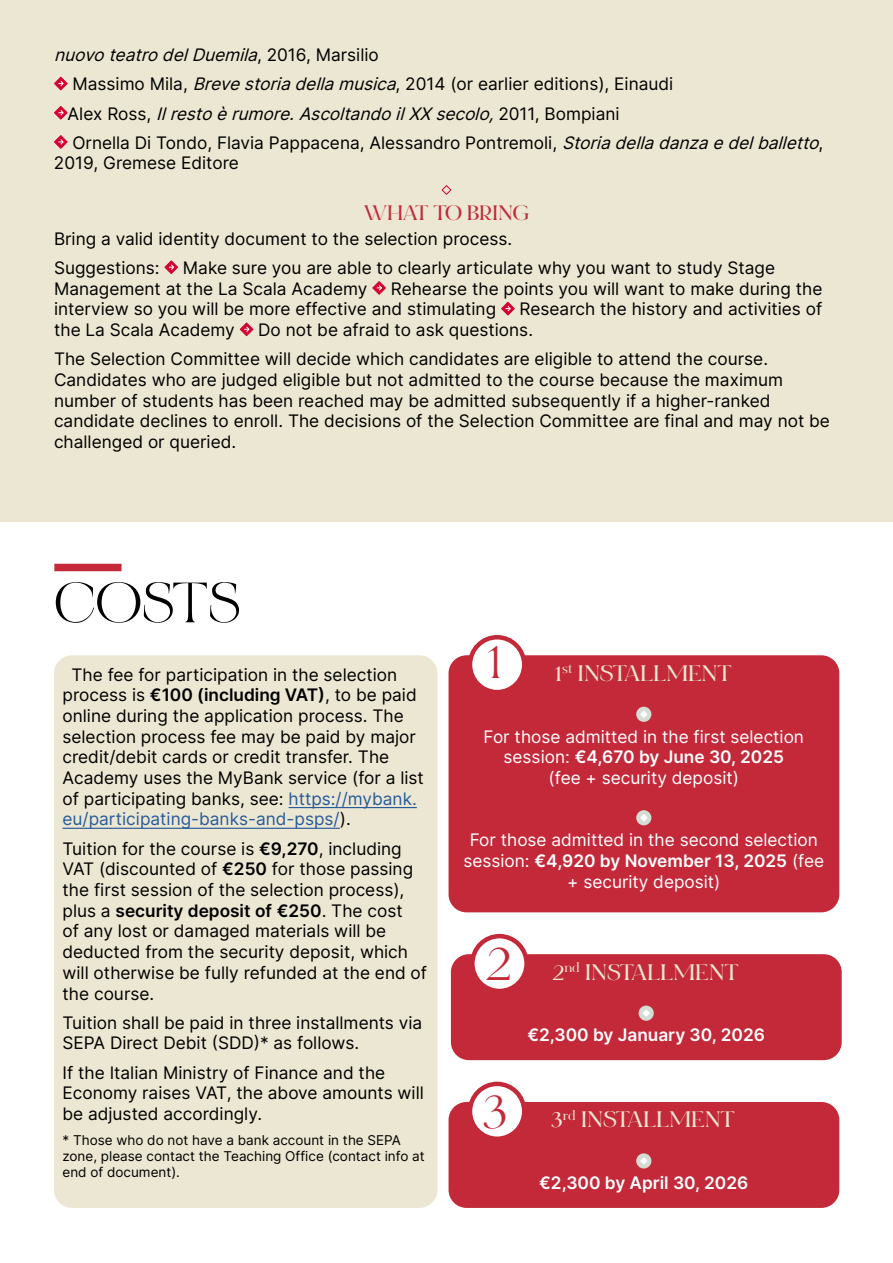
<style>
.page{position:relative;width:893px;height:1263px;background:#fff}
.page>*{position:absolute;margin:0;border:0;box-sizing:border-box;transform-origin:0 0}
.t1{font:57px "Bon Vivant Serif";color:#000}
.t2{font:49.5px "Bon Vivant Serif";color:#c32939}
.t3{font:700 22.5px "Bon Vivant Serif";color:#ece7d2}
.t4{font:700 21px "Bon Vivant Serif";color:#c32939}
.t5{font:17.25px/20.7px "Inter";color:#000}
.t6{font:17.25px/20.7px "Inter";color:#fff;text-align:center}
.t7{font:600 17.25px "Inter";color:#fff}
.t8{font:13.5px/16.2px "Inter";color:#000}
.s1{font-style:italic}
.s2{font-weight:600}
.s3{color:#275b9b}
</style>
<div class="page">
<div style="left:0;top:0;width:893px;height:522px;background:#ece7d2"></div>
<svg style="left:54px;top:77px;width:14px;height:13px"></svg>
<svg style="left:54px;top:106px;width:14px;height:14px"></svg>
<svg style="left:54px;top:135px;width:14px;height:14px"></svg>
<svg style="left:442px;top:185px;width:9px;height:10px"></svg>
<svg style="left:164px;top:260px;width:14px;height:14px"></svg>
<svg style="left:372px;top:281px;width:14px;height:14px"></svg>
<svg style="left:501px;top:302px;width:14px;height:13px"></svg>
<svg style="left:240px;top:322px;width:13px;height:14px"></svg>
<div style="left:54px;top:564px;width:68px;height:7px;background:#c32939"></div>
<div style="left:449px;top:655px;width:390px;height:257px;background:#c32939;border-radius:18px"></div>
<div style="left:636px;top:707px;width:15px;height:15px;background:#d5dcd3;border-radius:50%"></div>
<svg style="left:640px;top:711px;width:7px;height:7px"></svg>
<div style="left:636px;top:810px;width:15px;height:15px;background:#d5dcd3;border-radius:50%"></div>
<svg style="left:640px;top:814px;width:7px;height:7px"></svg>
<div style="left:470px;top:637px;width:54px;height:55px;background:#fff;border-radius:50%"></div>
<div style="left:468px;top:635px;width:58px;height:59px;border:4px solid #c32939;border-radius:50%"></div>
<div style="left:54px;top:655px;width:383px;height:553px;background:#ece7d2;border-radius:18px"></div>
<hr style="left:289px;top:807px;width:128px;height:1px;background:#275b9b">
<hr style="left:63px;top:828px;width:277px;height:1px;background:#275b9b">
<div style="left:451px;top:954px;width:391px;height:106px;background:#c32939;border-radius:18px"></div>
<svg style="left:639px;top:1005px;width:15px;height:16px"></svg>
<svg style="left:642px;top:1009px;width:8px;height:8px"></svg>
<div style="left:472px;top:936px;width:55px;height:55px;background:#fff;border-radius:50%"></div>
<div style="left:470px;top:934px;width:59px;height:59px;border:4px solid #c32939;border-radius:50%"></div>
<div style="left:449px;top:1102px;width:390px;height:106px;background:#c32939;border-radius:18px"></div>
<div style="left:636px;top:1153px;width:15px;height:15px;background:#d5dcd3;border-radius:50%"></div>
<svg style="left:640px;top:1157px;width:7px;height:7px"></svg>
<div style="left:470px;top:1084px;width:54px;height:55px;background:#fff;border-radius:50%"></div>
<div style="left:468px;top:1082px;width:58px;height:59px;border:4px solid #c32939;border-radius:50%"></div>
<p class="t5" style="left:68px;top:40px;width:759px;line-height:29.2px;text-indent:-14px"><span class="s1">nuovoteatrodelDuemila</span>, 2 0 1 6 , M a r s i l i o<br>Massimo Mila, <span class="s1">Brevestoriadellamusica</span>, 2014 (or earlier editions), Einaudi<br>A l e x R o s s , <span class="s1">Ilrestoèrumore.AscoltandoilXXsecolo,</span>2 0 1 1 , B o m p i a n i<br>Ornella Di Tondo, Flavia Pappacena, Alessandro Pontremoli, <span class="s1">Storiadelladanzaedelballetto</span>,</p>
<p class="t5" style="left:54px;top:152px;width:186px">2019, Gremese Editore</p>
<p class="t4" style="left:364px;top:200px;width:167px">WHAT TO BRING</p>
<p class="t5" style="left:54px;top:224px;width:460px;line-height:29.2px">Bring a valid identity document to the selection process.<br>Suggestions:</p>
<p class="t5" style="left:54px;top:257px;width:723px;text-indent:129px">Make sure you are able to clearly articulate why you want to study Stage<br>Management at the La Scala Academy</p>
<p class="t5" style="left:54px;top:278px;width:770px;text-indent:337px">Rehearse the points you will want to make during the interview so you will be more effective and stimulating</p>
<p class="t5" style="left:520px;top:298px;width:304px">Research the history and activities of</p>
<p class="t5" style="left:54px;top:315px;width:716px;line-height:29.2px;text-indent:204px">Do not be afraid to ask questions.<br>The Selection Committee will decide which candidates are eligible to attend the course.</p>
<p class="t5" style="left:54px;top:369px;width:777px">Candidates who are judged eligible but not admitted to the course because the maximum number of students has been reached may be admitted subsequently if a higher-ranked candidate declines to enroll. The decisions of the Selection Committee are final and may not be challenged or queried.</p>
<p class="t5" style="left:54px;top:319px;width:182px">the La Scala Academy</p>
<h1 class="t1" style="left:54px;top:569px;width:188px">COSTS</h1>
<p class="t5" style="left:72px;top:663px;width:327px">The fee for participation in the selection</p>
<p class="t5" style="left:62px;top:684px;width:363px">process is <span class="s2">€100 (including VAT)</span>, to be paid online during the application process. The selection process fee may be paid by major credit/debit cards or credit transfer. The Academy uses the MyBank service (for a list of participating banks, see: <span class="s3">https://mybank. eu/participating-banks-and-psps/</span>).</p>
<p class="t5" style="left:62px;top:838px;width:366px">Tuition for the course is <span class="s2">€9,270</span>, including VAT (discounted of <span class="s2">€250</span> for those passing the first session of the selection process), plus a <span class="s2">security deposit of €250</span>. The cost<br>of any lost or damaged materials will be deducted from the security deposit, which will otherwise be fully refunded at the end of the course.</p>
<p class="t5" style="left:62px;top:1012px;width:361px">Tuition shall be paid in three installments via<br>SEPA Direct Debit (SDD)* as follows.</p>
<p class="t5" style="left:62px;top:1062px;width:363px">If the Italian Ministry of Finance and the<br>Economy raises VAT, the above amounts will be adjusted accordingly.</p>
<p class="t8" style="left:63px;top:1131px;width:364px">* Those who do not have a bank account in the SEPA zone, please contact the Teaching Office (contact info at end of document).</p>
<h2 class="t2" style="left:487px;top:632px;width:17px">1</h2>
<h3 class="t3" style="left:554px;top:660px;width:179px">1<sup>st</sup> INSTALLMENT</h3>
<p class="t6" style="left:484px;top:725px;width:322px">For those admitted in the first selection session: <span class="s2">€4,670 by June 30, 2025<br></span>(fee + security deposit)</p>
<p class="t6" style="left:463px;top:829px;width:362px">For those admitted in the second selection session: <span class="s2">€4,920 by November 13, 2025</span> (fee + security deposit)</p>
<h2 class="t2" style="left:485px;top:934px;width:29px">2</h2>
<h3 class="t3" style="left:552px;top:959px;width:188px">2<sup>nd</sup> INSTALLMENT</h3>
<p class="t7" style="left:527px;top:1022px;width:239px">€2,300 by January 30, 2026</p>
<h2 class="t2" style="left:483px;top:1082px;width:26px">3</h2>
<h3 class="t3" style="left:551px;top:1106px;width:185px">3<sup>rd</sup> INSTALLMENT</h3>
<p class="t7" style="left:539px;top:1170px;width:211px">€2,300 by April 30, 2026</p>
</div>
